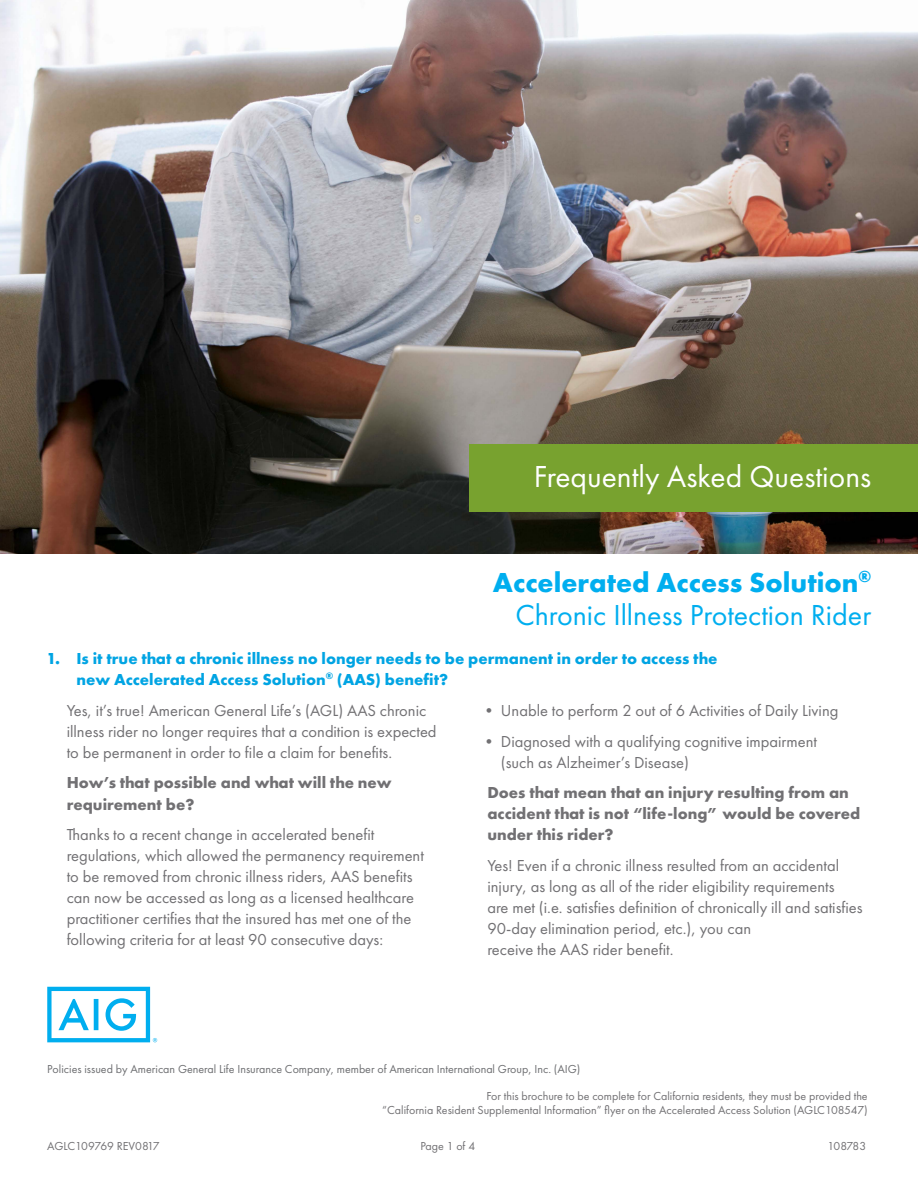
<style>
.page{position:relative;width:918px;height:1188px;background:#fff}
.page>*{position:absolute;margin:0;border:0;box-sizing:border-box;transform-origin:0 0}
.t1{font:31.5px "Futura PT";color:#fff}
.t2{font:30px "Futura PT";color:#00aeef}
.t3{font:700 28.5px "Futura PT";color:#00aeef}
.t4{font:16.5px/21px "Futura PT";color:#717073}
.t5{font:700 16.5px/21px "Futura PT";color:#717073}
.t6{font:700 16.5px/21px "Futura PT";color:#00a4e3}
.t7{font:12px/13.5px "Futura PT";color:#717073;text-align:right}
.t8{font:12px "Futura PT";color:#6d6e71}
</style>
<div class="page">
<img style="left:0;top:0;width:918px;height:554px">
<svg style="left:47px;top:987px;width:110px;height:55px"></svg>
<div style="left:470px;top:444px;width:448px;height:67px;background:#78a22f"></div>
<h1 class="t1" style="left:534px;top:458px;width:339px">Frequently Asked Questions</h1>
<h3 class="t3" style="left:493px;top:564px;width:380px">Accelerated Access Solution<sup>®</sup></h3>
<h2 class="t2" style="left:516px;top:597px;width:357px">Chronic Illness Protection Rider</h2>
<p class="t6" style="left:76px;top:648px;width:642px;text-indent:-30px">1. Is it true that a chronic illness no longer needs to be permanent in order to access the new Accelerated Access Solution<sup>®</sup> (AAS) benefit?</p>
<p class="t4" style="left:67px;top:700px;width:371px">Yes, it’s true! American General Life’s (AGL) AAS chronic illness rider no longer requires that a condition is expected to be permanent in order to file a claim for benefits.</p>
<p class="t5" style="left:67px;top:772px;width:327px">How’s that possible and what will the new requirement be?</p>
<p class="t4" style="left:67px;top:824px;width:359px">Thanks to a recent change in accelerated benefit regulations, which allowed the permanency requirement to be removed from chronic illness riders, AAS benefits can now be accessed as long as a licensed healthcare practitioner certifies that the insured has met one of the following criteria for at least 90 consecutive days:</p>
<p class="t4" style="left:481px;top:700px;width:359px">• Unable to perform 2 out of 6 Activities of Daily Living</p>
<p class="t4" style="left:501px;top:730px;width:318px;text-indent:-20px">• Diagnosed with a qualifying cognitive impairment (such as Alzheimer’s Disease)</p>
<p class="t5" style="left:487px;top:782px;width:375px">Does that mean that an injury resulting from an accident that is not “life-long” would be covered under this rider?</p>
<p class="t4" style="left:487px;top:855px;width:377px">Yes! Even if a chronic illness resulted from an accidental injury, as long as all of the rider eligibility requirements<br>are met (i.e. satisfies definition of chronically ill and satisfies 90-day elimination period, etc.), you can<br>receive the AAS rider benefit.</p>
<p class="t8" style="left:47px;top:1062px;width:535px">Policies issued by American General Life Insurance Company, member of American International Group, Inc. (AIG)</p>
<p class="t7" style="left:382px;top:1089px;width:487px">For this brochure to be complete for California residents, they must be provided the<br>“California Resident Supplemental Information” flyer on the Accelerated Access Solution (AGLC108547)</p>
<p class="t7" style="left:47px;top:1139px;width:114px">AGLC109769 REV0817</p>
<p class="t7" style="left:420px;top:1139px;width:56px">Page 1 of 4</p>
<p class="t7" style="left:827px;top:1139px;width:40px">108783</p>
</div>
